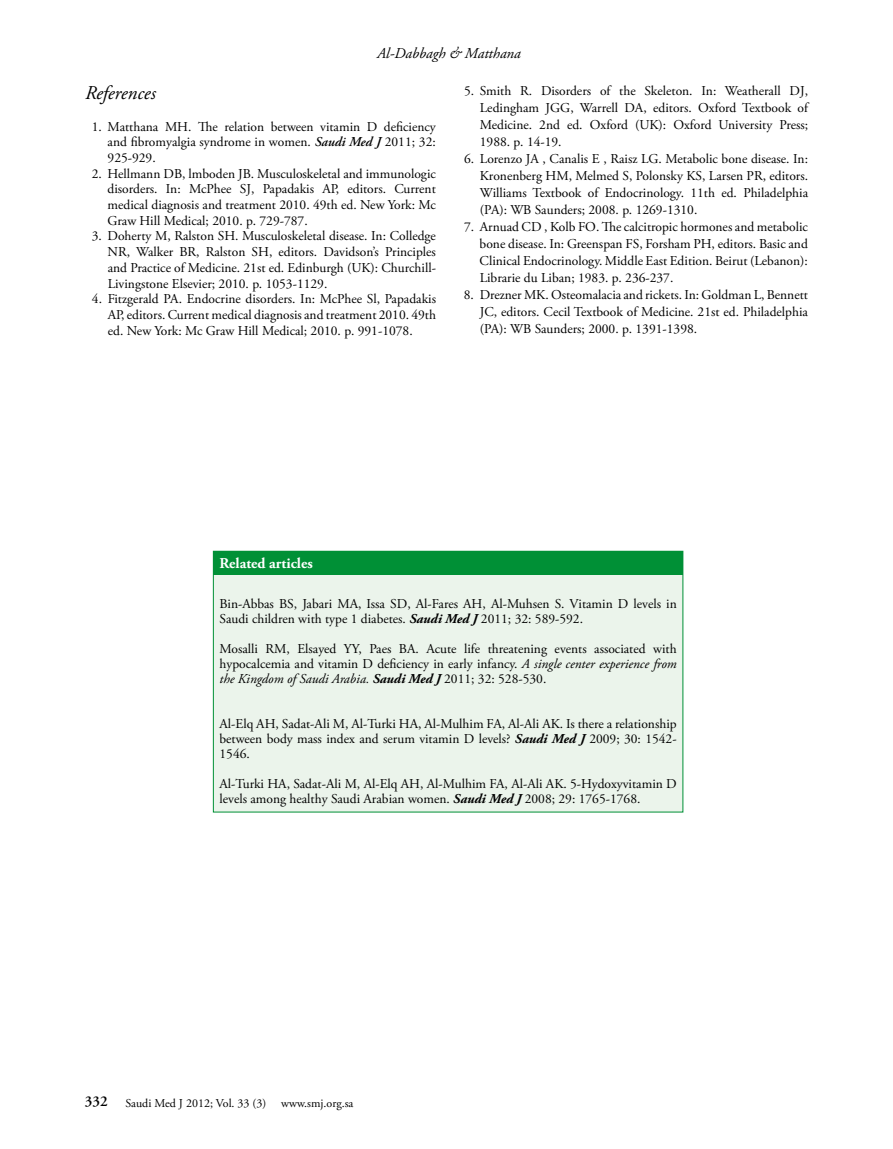
<style>
.page{position:relative;width:893px;height:1149px;background:#fff}
.page>*{position:absolute;margin:0;border:0;box-sizing:border-box;transform-origin:0 0}
.t1{font:italic 19.5px "Adobe Garamond Pro";color:#000}
.t2{font:italic 15px "Adobe Garamond Pro";color:#000}
.t3{font:700 15px "Adobe Garamond Pro";color:#fff}
.t4{font:13.5px/17px "Adobe Garamond Pro";color:#000;text-align:justify}
.t5{font:12px "Adobe Garamond Pro";color:#000}
.s1{font-weight:600;font-style:italic}
.s2{font-weight:700;font-style:italic}
.s3{font-style:italic}
.s4{font-weight:600;font-size:15px}
</style>
<div class="page">
<div style="left:214px;top:551px;width:469px;height:23px;background:#009036"></div>
<div style="left:214px;top:574px;width:469px;height:237px;background:#ebf4eb"></div>
<div style="left:213px;top:551px;width:470px;height:261px;border:1px solid #009036"></div>
<p class="t2" style="left:377px;top:44px;width:145px">Al-Dabbagh &amp; Matthana</p>
<h1 class="t1" style="left:85px;top:81px;width:72px">References</h1>
<p class="t4" style="left:108px;top:119px;width:330px;line-height:15.6px;text-indent:-16px">1. Matthana MH. The relation between vitamin D deficiency and fibromyalgia syndrome in women. <span class="s1">Saudi Med J</span> 2011; 32:<br>925-929.</p>
<p class="t4" style="left:108px;top:166px;width:330px;line-height:15.6px;text-indent:-16px">2. Hellmann DB, lmboden JB. Musculoskeletal and immunologic disorders. In: McPhee SJ, Papadakis AP, editors. Current medical diagnosis and treatment 2010. 49th ed. New York: Mc Graw Hill Medical; 2010. p. 729-787.</p>
<p class="t4" style="left:108px;top:229px;width:330px;line-height:15.6px;text-indent:-16px">3. Doherty M, Ralston SH. Musculoskeletal disease. In: Colledge NR, Walker BR, Ralston SH, editors. Davidson’s Principles and Practice of Medicine. 21st ed. Edinburgh (UK): Churchill-Livingstone Elsevier; 2010. p. 1053-1129.</p>
<p class="t4" style="left:108px;top:291px;width:330px;line-height:15.6px;text-indent:-16px">4. Fitzgerald PA. Endocrine disorders. In: McPhee Sl, Papadakis AP, editors. Current medical diagnosis and treatment 2010. 49th ed. New York: Mc Graw Hill Medical; 2010. p. 991-1078.</p>
<p class="t4" style="left:480px;top:83px;width:330px;text-indent:-16px">5. Smith R. Disorders of the Skeleton. In: Weatherall DJ, Ledingham JGG, Warrell DA, editors. Oxford Textbook of Medicine. 2nd ed. Oxford (UK): Oxford University Press; 1988. p. 14-19.</p>
<p class="t4" style="left:480px;top:151px;width:330px;text-indent:-16px">6. Lorenzo JA , Canalis E , Raisz LG. Metabolic bone disease. In:<br>Kronenberg HM, Melmed S, Polonsky KS, Larsen PR, editors.<br>Williams Textbook of Endocrinology. 11th ed. Philadelphia (PA): WB Saunders; 2008. p. 1269-1310.</p>
<p class="t4" style="left:480px;top:219px;width:330px;text-indent:-16px">7. Arnuad CD , Kolb FO. The calcitropic hormones and metabolic bone disease. In: Greenspan FS, Forsham PH, editors. Basic and Clinical Endocrinology. Middle East Edition. Beirut (Lebanon):<br>Librarie du Liban; 1983. p. 236-237.</p>
<p class="t4" style="left:480px;top:287px;width:330px;text-indent:-16px">8. Drezner MK. Osteomalacia and rickets. In: Goldman L, Bennett JC, editors. Cecil Textbook of Medicine. 21st ed. Philadelphia (PA): WB Saunders; 2000. p. 1391-1398.</p>
<p class="t3" style="left:220px;top:554px;width:95px">Related articles</p>
<p class="t4" style="left:220px;top:596px;width:459px;line-height:15px">Bin-Abbas BS, Jabari MA, Issa SD, Al-Fares AH, Al-Muhsen S. Vitamin D levels in<br>Saudi children with type 1 diabetes. <span class="s2">Saudi Med J</span> 2011; 32: 589-592.</p>
<p class="t4" style="left:220px;top:641px;width:459px;line-height:15px">Mosalli RM, Elsayed YY, Paes BA. Acute life threatening events associated with hypocalcemia and vitamin D deficiency in early infancy. <span class="s3">A single center experience from the Kingdom of Saudi Arabia.</span> <span class="s2">Saudi Med J</span> 2011; 32: 528-530.</p>
<p class="t4" style="left:219px;top:716px;width:459px;line-height:15px">Al-Elq AH, Sadat-Ali M, Al-Turki HA, Al-Mulhim FA, Al-Ali AK. Is there a relationship between body mass index and serum vitamin D levels? <span class="s2">Saudi Med J</span> 2009; 30: 1542- 1546.</p>
<p class="t4" style="left:220px;top:776px;width:459px;line-height:15px">Al-Turki HA, Sadat-Ali M, Al-Elq AH, Al-Mulhim FA, Al-Ali AK. 5-Hydoxyvitamin D levels among healthy Saudi Arabian women. <span class="s2">Saudi Med J</span> 2008; 29: 1765-1768.</p>
<p class="t5" style="left:85px;top:1095px;width:183px"><span class="s4">332</span> Saudi Med J 2012; Vol. 33 (3)</p>
<p class="t5" style="left:281px;top:1095px;width:74px">www.smj.org.sa</p>
</div>
